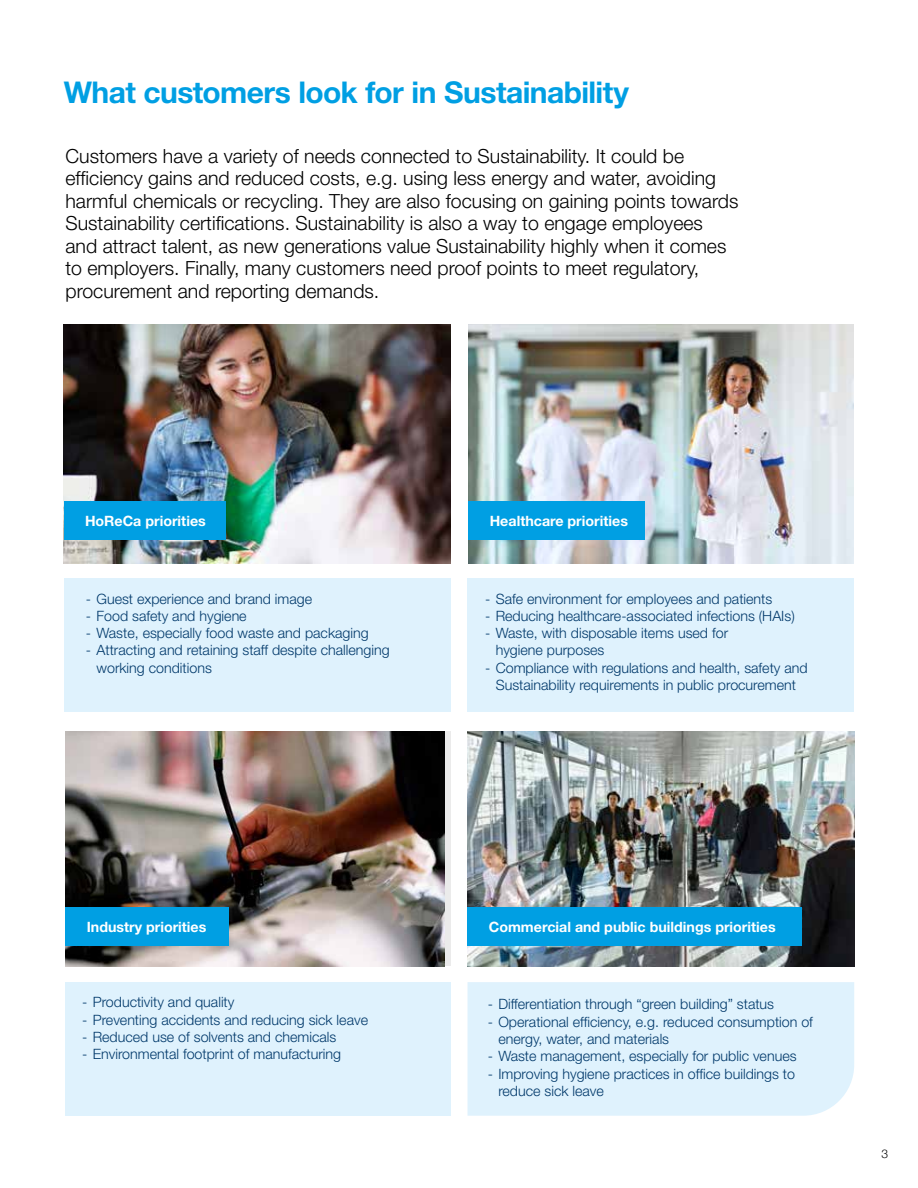
<style>
.page{position:relative;width:918px;height:1188px;background:#fff}
.page>*{position:absolute;margin:0;border:0;box-sizing:border-box;transform-origin:0 0}
.t1{font:700 30px "Helvetica Neue LT Pro";letter-spacing:-.02em;color:#009fe3}
.t2{font:300 19.5px/22.5px "Helvetica Neue LT Pro";color:#000}
.t3{font:300 14.25px/17.2px "Helvetica Neue LT Pro";color:#00386a}
.t4{font:700 14.25px "Helvetica Neue LT Std";color:#fff}
.t5{font:300 12px "Helvetica Neue";color:#000}
</style>
<div class="page">
<div style="left:468px;top:578px;width:386px;height:134px;background:#dff2fd"></div>
<div style="left:65px;top:982px;width:385px;height:134px;background:#dff2fd"></div>
<div style="left:468px;top:982px;width:386px;height:134px;background:#dff2fd"></div>
<div style="left:64px;top:578px;width:386px;height:134px;background:#dff2fd"></div>
<img style="left:468px;top:325px;width:385px;height:238px">
<img style="left:65px;top:731px;width:380px;height:235px">
<img style="left:64px;top:325px;width:386px;height:238px">
<img style="left:468px;top:731px;width:386px;height:235px">
<div style="left:64px;top:501px;width:161px;height:39px;background:#009fe3"></div>
<div style="left:469px;top:501px;width:176px;height:39px;background:#009fe3"></div>
<div style="left:65px;top:907px;width:164px;height:39px;background:#009fe3"></div>
<div style="left:468px;top:907px;width:334px;height:39px;background:#009fe3"></div>
<h1 class="t1" style="left:64px;top:73px;width:567px">What customers look for in Sustainability</h1>
<p class="t2" style="left:65px;top:144px;width:674px">Customers have a variety of needs connected to Sustainability. It could be efficiency gains and reduced costs, e.g. using less energy and water, avoiding harmful chemicals or recycling. They are also focusing on gaining points towards Sustainability certifications. Sustainability is also a way to engage employees and attract talent, as new generations value Sustainability highly when it comes to employers. Finally, many customers need proof points to meet regulatory, procurement and reporting demands.</p>
<p class="t4" style="left:85px;top:512px;width:122px">HoReCa priorities</p>
<p class="t4" style="left:490px;top:512px;width:140px">Healthcare priorities</p>
<p class="t3" style="left:86px;top:590px;width:228px">- Guest experience and brand image</p>
<p class="t3" style="left:86px;top:607px;width:162px">- Food safety and hygiene</p>
<p class="t3" style="left:86px;top:624px;width:284px">- Waste, especially food waste and packaging</p>
<p class="t3" style="left:97px;top:641px;width:295px;text-indent:-11px">- Attracting and retaining staff despite challenging working conditions</p>
<p class="t3" style="left:485px;top:590px;width:289px">- Safe environment for employees and patients</p>
<p class="t3" style="left:485px;top:607px;width:311px">- Reducing healthcare-associated infections (HAIs)</p>
<p class="t3" style="left:496px;top:624px;width:234px;text-indent:-11px">- Waste, with disposable items used for hygiene purposes</p>
<p class="t3" style="left:485px;top:659px;width:324px;text-align:center">- Compliance with regulations and health, safety and<br>Sustainability requirements in public procurement</p>
<p class="t4" style="left:87px;top:918px;width:121px">Industry priorities</p>
<p class="t4" style="left:489px;top:918px;width:288px">Commercial and public buildings priorities</p>
<p class="t3" style="left:82px;top:993px;width:154px">- Productivity and quality</p>
<p class="t3" style="left:82px;top:1011px;width:287px">- Preventing accidents and reducing sick leave</p>
<p class="t3" style="left:82px;top:1028px;width:256px">- Reduced use of solvents and chemicals</p>
<p class="t3" style="left:82px;top:1045px;width:260px">- Environmental footprint of manufacturing</p>
<p class="t3" style="left:488px;top:995px;width:288px">- Differentiation through “green building” status</p>
<p class="t3" style="left:498px;top:1013px;width:316px;text-indent:-11px">- Operational efficiency, e.g. reduced consumption of energy, water, and materials</p>
<p class="t3" style="left:488px;top:1047px;width:310px">- Waste management, especially for public venues</p>
<p class="t3" style="left:498px;top:1065px;width:298px;text-indent:-11px">- Improving hygiene practices in office buildings to reduce sick leave</p>
<p class="t5" style="left:882px;top:1144px;width:8px">3</p>
</div>
